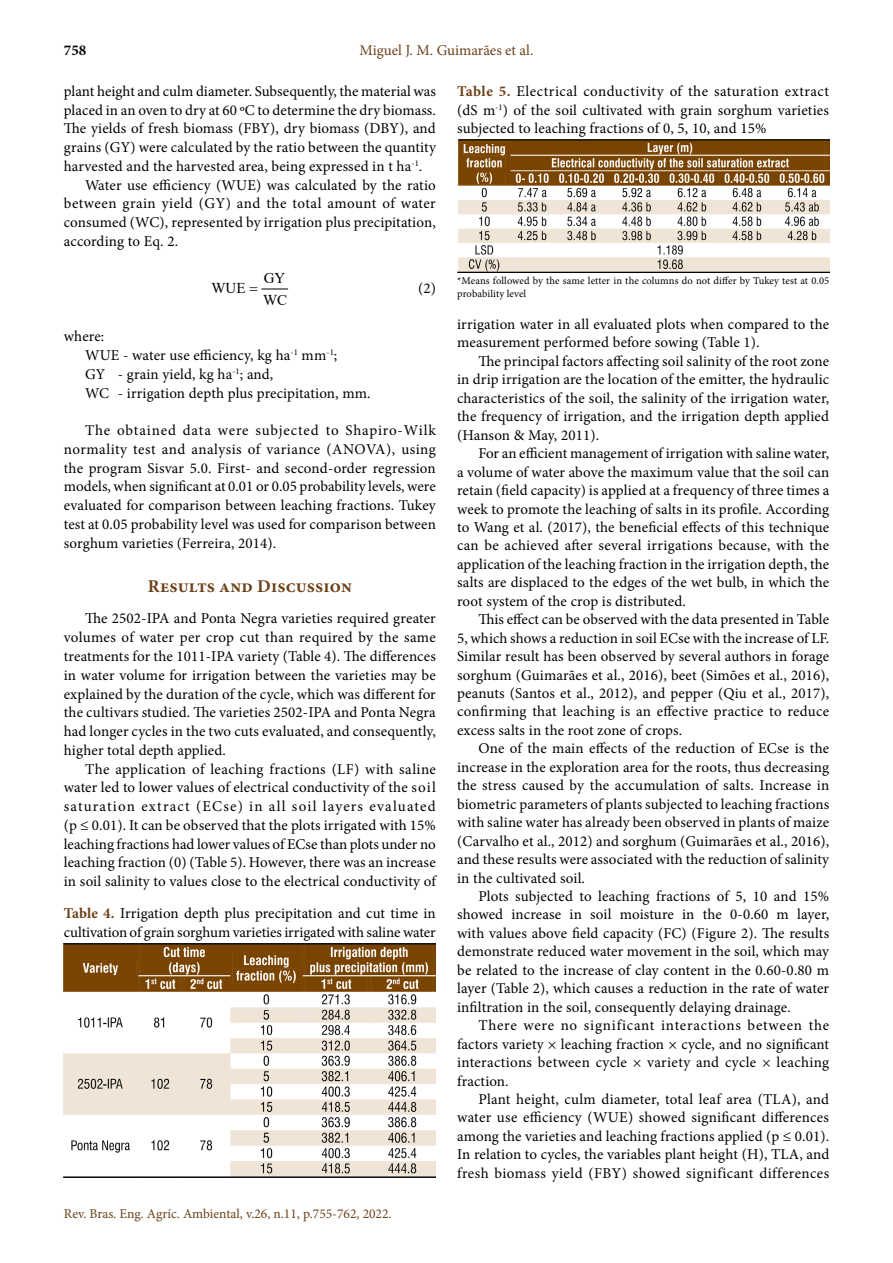
<style>
.page{position:relative;width:893px;height:1263px;background:#fff}
.page>*{position:absolute;margin:0;border:0;box-sizing:border-box;transform-origin:0 0}
.t1{font:700 18px "Minion Pro";letter-spacing:.01em;color:#6c4119}
.t2{font:15px/18.5px "Minion Pro";letter-spacing:.01em;color:#000;text-align:justify}
.t3{font:15px "Minion Pro";letter-spacing:.03em;color:#000}
.t4{font:15px "Minion Pro";color:#6c4119}
.t5{font:15px "Times New Roman";letter-spacing:-.005em;color:#000}
.t6{font:700 15px "Minion Pro";color:#000}
.t7{font:13.5px "Minion Pro";color:#6c4119}
.t8{font:10.5px/12.6px "Minion Pro";letter-spacing:.005em;color:#000}
.s1{font-weight:700;color:#6c4119}
</style>
<div class="page">
<img style="left:64px;top:943px;width:372px;height:235px">
<img style="left:457px;top:140px;width:372px;height:132px">
<svg style="left:261px;top:288px;width:27px;height:2px"></svg>
<p class="t6" style="left:64px;top:40px;width:24px">758</p>
<p class="t4" style="left:360px;top:40px;width:175px">Miguel J. M. Guimarães et al.</p>
<p class="t2" style="left:64px;top:82px;width:374px">plant height and culm diameter. Subsequently, the material was</p>
<p class="t2" style="left:64px;top:101px;width:374px">placed in an oven to dry at 60 ºC to determine the dry biomass.</p>
<p class="t2" style="left:64px;top:120px;width:374px">The yields of fresh biomass (FBY), dry biomass (DBY), and</p>
<p class="t2" style="left:64px;top:138px;width:374px">grains (GY) were calculated by the ratio between the quantity</p>
<p class="t2" style="left:64px;top:157px;width:360px">harvested and the harvested area, being expressed in t ha<sup>-1</sup>.</p>
<p class="t2" style="left:85px;top:176px;width:352px">Water use efficiency (WUE) was calculated by the ratio</p>
<p class="t3" style="left:64px;top:194px;width:374px">between grain yield (GY) and the total amount of water</p>
<p class="t2" style="left:64px;top:213px;width:374px">consumed (WC), represented by irrigation plus precipitation,</p>
<p class="t2" style="left:64px;top:232px;width:116px">according to Eq. 2.</p>
<p class="t5" style="left:264px;top:268px;width:23px">GY</p>
<p class="t2" style="left:418px;top:279px;width:19px">(2)</p>
<p class="t5" style="left:212px;top:277px;width:36px">WUE</p>
<p class="t5" style="left:263px;top:289px;width:26px">WC</p>
<p class="t2" style="left:85px;top:327px;width:287px;text-align:left;text-indent:-21px">where:<br>WUE - water use efficiency, kg ha<sup>-1</sup> mm<sup>-1</sup>;<br>GY - grain yield, kg ha<sup>-1</sup>; and,<br>WC - irrigation depth plus precipitation, mm.</p>
<p class="t2" style="left:64px;top:421px;width:374px;text-indent:21px">The obtained data were subjected to Shapiro-Wilk normality test and analysis of variance (ANOVA), using the program Sisvar 5.0. First- and second-order regression models, when significant at 0.01 or 0.05 probability levels, were evaluated for comparison between leaching fractions. Tukey test at 0.05 probability level was used for comparison between sorghum varieties (Ferreira, 2014).</p>
<p class="t1" style="left:148px;top:573px;width:206px">Results and Discussion</p>
<p class="t2" style="left:64px;top:609px;width:374px;text-indent:21px">The 2502-IPA and Ponta Negra varieties required greater volumes of water per crop cut than required by the same treatments for the 1011-IPA variety (Table 4). The differences in water volume for irrigation between the varieties may be explained by the duration of the cycle, which was different for the cultivars studied. The varieties 2502-IPA and Ponta Negra had longer cycles in the two cuts evaluated, and consequently, higher total depth applied.</p>
<p class="t2" style="left:64px;top:759px;width:374px;text-indent:21px">The application of leaching fractions (LF) with saline water led to lower values of electrical conductivity of the soil saturation extract (ECse) in all soil layers evaluated (p ≤ 0.01). It can be observed that the plots irrigated with 15% leaching fractions had lower values of ECse than plots under no leaching fraction (0) (Table 5). However, there was an increase in soil salinity to values close to the electrical conductivity of</p>
<p class="t2" style="left:64px;top:904px;width:373px"><span class="s1">Table 4.</span> Irrigation depth plus precipitation and cut time in cultivation of grain sorghum varieties irrigated with saline water</p>
<p class="t7" style="left:64px;top:1204px;width:329px">Rev. Bras. Eng. Agríc. Ambiental, v.26, n.11, p.755-762, 2022.</p>
<p class="t2" style="left:457px;top:82px;width:373px"><span class="s1">Table 5.</span> Electrical conductivity of the saturation extract (dS m<sup>-1</sup>) of the soil cultivated with grain sorghum varieties subjected to leaching fractions of 0, 5, 10, and 15%</p>
<p class="t8" style="left:457px;top:275px;width:373px">*Means followed by the same letter in the columns do not differ by Tukey test at 0.05 probability level</p>
<p class="t2" style="left:457px;top:315px;width:374px">irrigation water in all evaluated plots when compared to the measurement performed before sowing (Table 1).</p>
<p class="t2" style="left:457px;top:352px;width:374px;text-indent:21px">The principal factors affecting soil salinity of the root zone in drip irrigation are the location of the emitter, the hydraulic characteristics of the soil, the salinity of the irrigation water, the frequency of irrigation, and the irrigation depth applied (Hanson &amp; May, 2011).</p>
<p class="t2" style="left:457px;top:444px;width:374px;text-indent:21px">For an efficient management of irrigation with saline water, a volume of water above the maximum value that the soil can retain (field capacity) is applied at a frequency of three times a week to promote the leaching of salts in its profile. According to Wang et al. (2017), the beneficial effects of this technique can be achieved after several irrigations because, with the application of the leaching fraction in the irrigation depth, the salts are displaced to the edges of the wet bulb, in which the root system of the crop is distributed.</p>
<p class="t2" style="left:457px;top:610px;width:374px;text-indent:21px">This effect can be observed with the data presented in Table 5, which shows a reduction in soil ECse with the increase of LF.<br>Similar result has been observed by several authors in forage sorghum (Guimarães et al., 2016), beet (Simões et al., 2016), peanuts (Santos et al., 2012), and pepper (Qiu et al., 2017), confirming that leaching is an effective practice to reduce excess salts in the root zone of crops.</p>
<p class="t2" style="left:457px;top:739px;width:374px;text-indent:21px">One of the main effects of the reduction of ECse is the increase in the exploration area for the roots, thus decreasing the stress caused by the accumulation of salts. Increase in biometric parameters of plants subjected to leaching fractions with saline water has already been observed in plants of maize (Carvalho et al., 2012) and sorghum (Guimarães et al., 2016), and these results were associated with the reduction of salinity in the cultivated soil.</p>
<p class="t2" style="left:457px;top:887px;width:374px;text-indent:21px">Plots subjected to leaching fractions of 5, 10 and 15% showed increase in soil moisture in the 0-0.60 m layer, with values above field capacity (FC) (Figure 2). The results demonstrate reduced water movement in the soil, which may be related to the increase of clay content in the 0.60-0.80 m layer (Table 2), which causes a reduction in the rate of water infiltration in the soil, consequently delaying drainage.</p>
<p class="t2" style="left:457px;top:1016px;width:374px;text-indent:21px">There were no significant interactions between the factors variety × leaching fraction × cycle, and no significant interactions between cycle × variety and cycle × leaching fraction.</p>
<p class="t2" style="left:457px;top:1090px;width:374px;text-indent:21px">Plant height, culm diameter, total leaf area (TLA), and water use efficiency (WUE) showed significant differences among the varieties and leaching fractions applied (p ≤ 0.01).<br>In relation to cycles, the variables plant height (H), TLA, and fresh biomass yield (FBY) showed significant differences</p>
</div>
